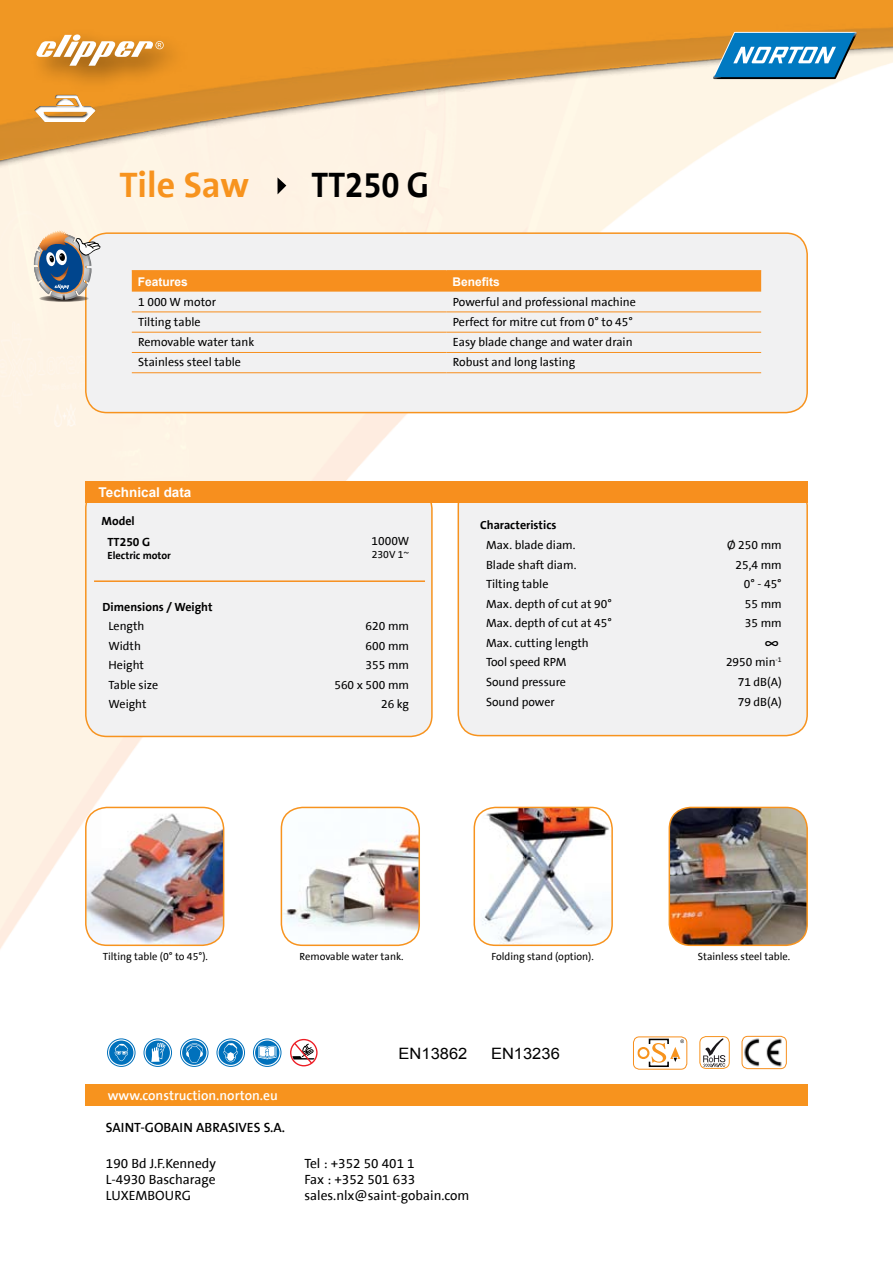
<style>
.page{position:relative;width:893px;height:1263px;background:#fff}
.page>*{position:absolute;margin:0;border:0;box-sizing:border-box;transform-origin:0 0}
.t1{font:700 36px "The Sans B7";color:#f7931e}
.t2{font:700 36px "The Sans B7";color:#000;scale:.92 1}
.t3{font:15.6px "Arial";color:#000;scale:1.05 1}
.t4{font:15px "The Sans B5 Plain";color:#000}
.t5{font:13.5px/16px "The Sans B5 Plain";color:#000;text-align:justify}
.t6{font:600 13.5px "The Sans B6";color:#fff}
.t7{font:600 13.5px "The Sans B6";color:#000}
.t8{font:700 13.5px "Arial";color:#fff}
.t9{font:12px "The Sans B5 Plain";color:#000}
.t10{font:700 12px/21px "The Sans B7";color:#000}
.t11{font:700 12px "Arial";color:#fff}
.t12{font:10.5px "The Sans B5 Plain";color:#000}
.t13{font:700 10.5px "The Sans B7";color:#000}
</style>
<div class="page">
<img style="left:0;top:224px;width:808px;height:846px">
<div style="left:0;top:0;width:893px;height:224px;background:#000;opacity:.75"></div>
<img style="left:0;top:0;width:893px;height:185px">
<svg style="left:713px;top:32px;width:144px;height:47px"></svg>
<div style="left:33px;top:94px;width:69px;height:35px;background:#000;opacity:.75"></div>
<div style="left:27px;top:25px;width:175px;height:78px;background:#000;opacity:.5"></div>
<svg style="left:35px;top:34px;width:129px;height:32px"></svg>
<div style="left:633px;top:1036px;width:54px;height:33px;border:1px solid #f78f1e;border-radius:6px"></div>
<svg style="left:637px;top:1039px;width:47px;height:24px"></svg>
<div style="left:649px;top:1039px;width:20px;height:6px;border:2px solid #000"></div>
<div style="left:649px;top:1061px;width:20px;height:6px;border:2px solid #000"></div>
<div style="left:85px;top:1084px;width:723px;height:22px;background:#f7931e"></div>
<svg style="left:144px;top:1039px;width:28px;height:27px"></svg>
<div style="left:144px;top:1039px;width:28px;height:27px;border:1px solid #0071bc;border-radius:50%"></div>
<svg style="left:146px;top:1040px;width:24px;height:25px"></svg>
<svg style="left:151px;top:1043px;width:15px;height:19px"></svg>
<svg style="left:108px;top:1039px;width:27px;height:27px"></svg>
<div style="left:107px;top:1039px;width:28px;height:27px;border:1px solid #0071bc;border-radius:50%"></div>
<svg style="left:109px;top:1040px;width:24px;height:25px"></svg>
<svg style="left:115px;top:1044px;width:13px;height:17px"></svg>
<svg style="left:253px;top:1039px;width:28px;height:27px"></svg>
<div style="left:253px;top:1039px;width:28px;height:27px;border:1px solid #0071bc;border-radius:50%"></div>
<svg style="left:255px;top:1040px;width:24px;height:25px"></svg>
<svg style="left:258px;top:1045px;width:18px;height:14px"></svg>
<svg style="left:217px;top:1039px;width:27px;height:27px"></svg>
<div style="left:217px;top:1039px;width:28px;height:27px;border:1px solid #0071bc;border-radius:50%"></div>
<svg style="left:219px;top:1040px;width:24px;height:25px"></svg>
<svg style="left:223px;top:1043px;width:15px;height:19px"></svg>
<svg style="left:180px;top:1039px;width:28px;height:27px"></svg>
<div style="left:180px;top:1039px;width:28px;height:27px;border:1px solid #0071bc;border-radius:50%"></div>
<svg style="left:182px;top:1040px;width:24px;height:25px"></svg>
<svg style="left:186px;top:1043px;width:17px;height:20px"></svg>
<svg style="left:291px;top:1039px;width:26px;height:27px"></svg>
<div style="left:290px;top:1039px;width:28px;height:27px;border:1px solid #ed1c24;border-radius:50%"></div>
<svg style="left:292px;top:1041px;width:22px;height:24px"></svg>
<svg style="left:702px;top:1038px;width:25px;height:29px"></svg>
<div style="left:700px;top:1036px;width:30px;height:33px;border:1px solid #f7931e;border-radius:6px"></div>
<img style="left:742px;top:1036px;width:44px;height:33px">
<div style="left:742px;top:1036px;width:45px;height:33px;border:1px solid #f78f1e;border-radius:6px"></div>
<div style="left:86px;top:487px;width:346px;height:249px;background:#f1f1f2;border-radius:21px"></div>
<div style="left:85px;top:487px;width:348px;height:250px;border:2px solid #f7931e;border-radius:21px"></div>
<div style="left:458px;top:485px;width:349px;height:251px;background:#f1f1f2;border-radius:21px"></div>
<div style="left:458px;top:484px;width:350px;height:252px;border:2px solid #f7931e;border-radius:21px"></div>
<div style="left:86px;top:233px;width:721px;height:180px;background:#f1f1f2;border-radius:21px"></div>
<div style="left:85px;top:232px;width:723px;height:181px;border:2px solid #f7931e;border-radius:21px"></div>
<img style="left:86px;top:807px;width:138px;height:138px">
<div style="left:85px;top:807px;width:139px;height:139px;border:2px solid #f7931e;border-radius:21px"></div>
<img style="left:474px;top:807px;width:138px;height:138px">
<div style="left:474px;top:807px;width:139px;height:139px;border:2px solid #f7931e;border-radius:21px"></div>
<img style="left:669px;top:807px;width:138px;height:138px">
<div style="left:669px;top:807px;width:139px;height:139px;border:2px solid #f7931e;border-radius:21px"></div>
<img style="left:282px;top:807px;width:137px;height:138px">
<div style="left:281px;top:807px;width:139px;height:139px;border:2px solid #f7931e;border-radius:21px"></div>
<div style="left:85px;top:481px;width:723px;height:22px;background:#f78f1e"></div>
<svg style="left:39px;top:295px;width:51px;height:7px"></svg>
<svg style="left:34px;top:230px;width:67px;height:69px"></svg>
<div style="left:132px;top:271px;width:629px;height:21px;background:#f78f1e"></div>
<hr style="left:132px;top:270px;width:314px;height:1px;background:#f78f1e">
<hr style="left:446px;top:270px;width:315px;height:1px;background:#f78f1e">
<hr style="left:132px;top:311px;width:314px;height:1px;background:#f78f1e">
<hr style="left:446px;top:311px;width:315px;height:1px;background:#f78f1e">
<hr style="left:132px;top:332px;width:314px;height:1px;background:#f78f1e">
<hr style="left:446px;top:332px;width:315px;height:1px;background:#f78f1e">
<hr style="left:132px;top:352px;width:314px;height:1px;background:#f78f1e">
<hr style="left:446px;top:352px;width:315px;height:1px;background:#f78f1e">
<hr style="left:132px;top:372px;width:314px;height:1px;background:#f78f1e">
<hr style="left:446px;top:372px;width:315px;height:1px;background:#f78f1e">
<hr style="left:94px;top:580px;width:331px;height:2px;background:#f78f1e">
<svg style="left:277px;top:177px;width:9px;height:17px"></svg>
<h1 class="t1" style="left:120px;top:166px;width:131px">Tile Saw</h1>
<h1 class="t2" style="left:312px;top:166px;width:129px">TT250 G</h1>
<p class="t11" style="left:138px;top:273px;width:52px">Features</p>
<p class="t11" style="left:452px;top:273px;width:49px">Benefits</p>
<p class="t9" style="left:138px;top:295px;width:79px">1 000 W motor</p>
<p class="t9" style="left:453px;top:295px;width:185px">Powerful and professional machine</p>
<p class="t9" style="left:138px;top:315px;width:64px">Tilting table</p>
<p class="t9" style="left:453px;top:315px;width:182px">Perfect for mitre cut from 0° to 45°</p>
<p class="t9" style="left:138px;top:336px;width:118px">Removable water tank</p>
<p class="t9" style="left:453px;top:336px;width:181px">Easy blade change and water drain</p>
<p class="t9" style="left:138px;top:356px;width:104px">Stainless steel table</p>
<p class="t9" style="left:453px;top:356px;width:124px">Robust and long lasting</p>
<p class="t8" style="left:99px;top:483px;width:94px">Technical data</p>
<p class="t10" style="left:108px;top:511px;width:44px;text-indent:-6px">Model<br>TT250 G</p>
<p class="t13" style="left:108px;top:550px;width:65px">Electric motor</p>
<p class="t9" style="left:372px;top:535px;width:39px">1000W</p>
<p class="t12" style="left:372px;top:548px;width:39px">230V 1~</p>
<p class="t10" style="left:103px;top:596px;width:111px">Dimensions / Weight</p>
<p class="t9" style="left:109px;top:620px;width:37px">Length</p>
<p class="t9" style="left:366px;top:620px;width:45px">620 mm</p>
<p class="t9" style="left:109px;top:639px;width:34px">Width</p>
<p class="t9" style="left:366px;top:639px;width:45px">600 mm</p>
<p class="t9" style="left:109px;top:659px;width:37px">Height</p>
<p class="t9" style="left:366px;top:659px;width:45px">355 mm</p>
<p class="t9" style="left:109px;top:678px;width:51px">Table size</p>
<p class="t9" style="left:334px;top:678px;width:76px">560 x 500 mm</p>
<p class="t9" style="left:109px;top:698px;width:39px">Weight</p>
<p class="t9" style="left:381px;top:698px;width:30px">26 kg</p>
<p class="t10" style="left:480px;top:515px;width:78px">Characteristics</p>
<p class="t9" style="left:486px;top:539px;width:91px">Max. blade diam.</p>
<p class="t9" style="left:727px;top:539px;width:56px">Ø 250 mm</p>
<p class="t9" style="left:486px;top:558px;width:92px">Blade shaft diam.</p>
<p class="t9" style="left:735px;top:558px;width:48px">25,4 mm</p>
<p class="t9" style="left:486px;top:578px;width:64px">Tilting table</p>
<p class="t9" style="left:744px;top:578px;width:40px">0° - 45°</p>
<p class="t9" style="left:486px;top:597px;width:127px">Max. depth of cut at 90°</p>
<p class="t9" style="left:745px;top:597px;width:38px">55 mm</p>
<p class="t9" style="left:486px;top:617px;width:127px">Max. depth of cut at 45°</p>
<p class="t9" style="left:745px;top:617px;width:38px">35 mm</p>
<p class="t9" style="left:486px;top:636px;width:104px">Max. cutting length</p>
<p class="t4" style="left:765px;top:635px;width:16px">∞</p>
<p class="t9" style="left:486px;top:656px;width:82px">Tool speed RPM</p>
<p class="t9" style="left:726px;top:656px;width:57px">2950 min<sup>-1</sup></p>
<p class="t9" style="left:486px;top:676px;width:81px">Sound pressure</p>
<p class="t9" style="left:738px;top:676px;width:45px">71 dB(A)</p>
<p class="t9" style="left:486px;top:695px;width:70px">Sound power</p>
<p class="t9" style="left:738px;top:695px;width:45px">79 dB(A)</p>
<p class="t12" style="left:103px;top:951px;width:107px">Tilting table (0° to 45°).</p>
<p class="t12" style="left:300px;top:951px;width:105px">Removable water tank.</p>
<p class="t12" style="left:491px;top:951px;width:104px">Folding stand (option).</p>
<p class="t12" style="left:698px;top:951px;width:94px">Stainless steel table.</p>
<h2 class="t3" style="left:399px;top:1043px;width:67px">EN13862</h2>
<h2 class="t3" style="left:491px;top:1043px;width:67px">EN13236</h2>
<p class="t6" style="left:108px;top:1088px;width:172px">www.construction.norton.eu</p>
<p class="t7" style="left:106px;top:1121px;width:181px">SAINT-GOBAIN ABRASIVES S.A.</p>
<p class="t5" style="left:106px;top:1156px;width:112px">190 Bd J.F.Kennedy L-4930 Bascharage LUXEMBOURG</p>
<p class="t5" style="left:304px;top:1156px;width:166px;text-align:left">Tel : +352 50 401 1<br>Fax : +352 501 633 sales.nlx@saint-gobain.com</p>
</div>
